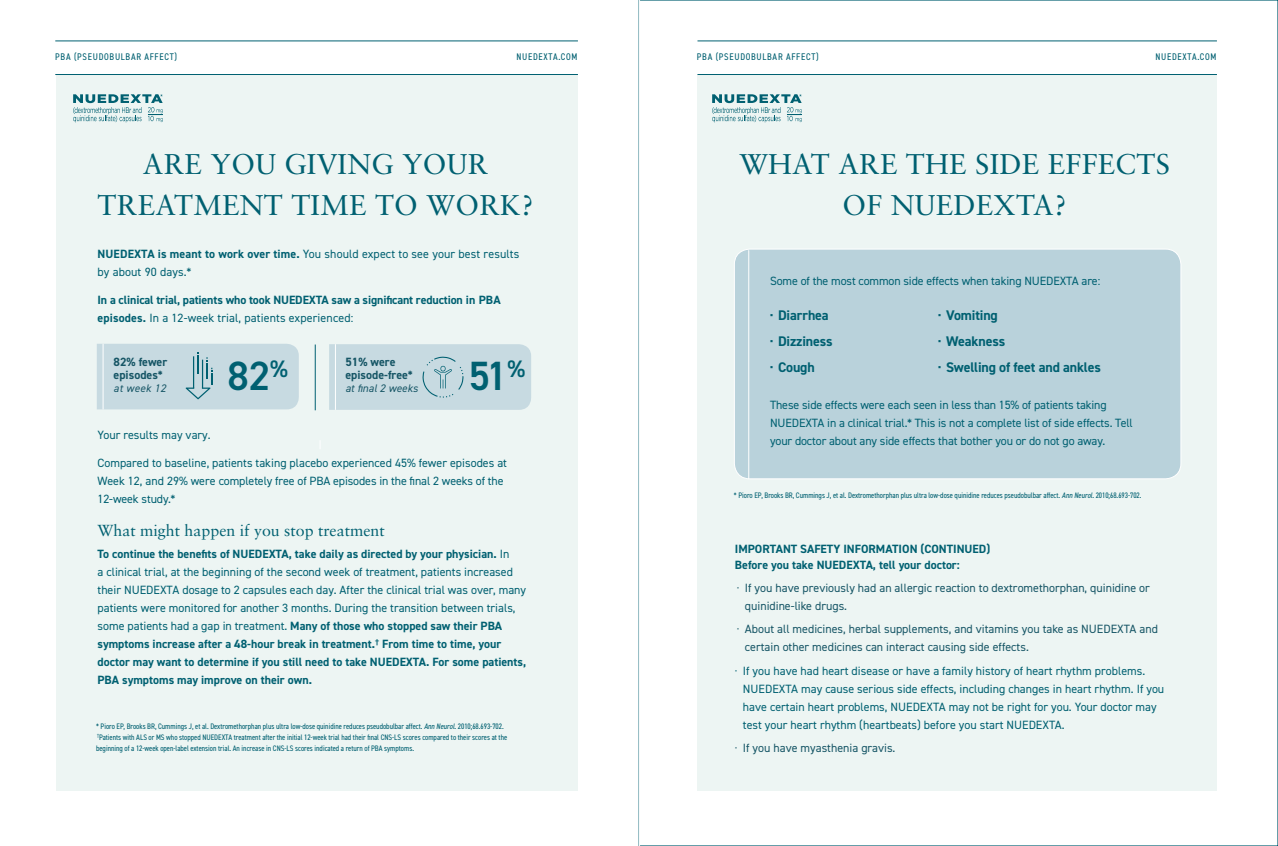
<style>
.page{position:relative;width:1278px;height:846px;background:#fff}
.page>*{position:absolute;margin:0;border:0;box-sizing:border-box;transform-origin:0 0}
.t1{font:600 41px "DIN2014";color:#006071}
.t2{font:28.5px/41px "Sabon";letter-spacing:.01em;color:#006071;text-align:center}
.t3{font:16px "Sabon";color:#006071}
.t4{font:700 14px "DIN2014";letter-spacing:-.01em;color:#006071}
.t5{font:12px/18px "DIN2014";color:#006071}
.t6{font:700 12px/18px "DIN2014";color:#006071}
.t7{font:12px/18px "DIN2014";color:#175666}
.t8{font:700 12px "DIN2014";color:#175666}
.t9{font:italic 11px "DIN2014";letter-spacing:.01em;color:#175666}
.t10{font:condensed 9.7px "DIN2014";letter-spacing:.075em;color:#006071}
.t11{font:condensed 8px/11px "DIN2014";color:#006071}
.s1{font-weight:700}
.s2{font-weight:400}
.s3{font-style:italic}
</style>
<div class="page">
<div style="left:56px;top:75px;width:522px;height:716px;background:#edf5f3"></div>
<hr style="left:55px;top:41px;width:523px;height:1px;background:#006071">
<hr style="left:55px;top:74px;width:523px;height:1px;background:#006071">
<svg style="left:73px;top:94px;width:90px;height:28px"></svg>
<hr style="left:315px;top:345px;width:1px;height:65px;background:#006071">
<div style="left:97px;top:344px;width:202px;height:65px;background:#c7dae1"></div>
<div style="left:329px;top:344px;width:202px;height:66px;background:#c7dae1"></div>
<div style="left:698px;top:75px;width:519px;height:716px;background:#edf5f3"></div>
<hr style="left:698px;top:41px;width:519px;height:1px;background:#006071">
<hr style="left:698px;top:74px;width:519px;height:1px;background:#006071">
<svg style="left:712px;top:94px;width:90px;height:28px"></svg>
<div style="left:734px;top:249px;width:447px;height:230px;background:#b9d2db;border-radius:16px"></div>
<div style="left:734px;top:249px;width:447px;height:230px;border:1px solid #fff;border-radius:16px"></div>
<hr style="left:748px;top:251px;width:1px;height:228px;background:#fff">
<p class="t10" style="left:55px;top:50px;width:123px">PBA (PSEUDOBULBAR AFFECT)</p>
<p class="t10" style="left:516px;top:50px;width:63px">NUEDEXTA.COM</p>
<p class="t2" style="left:98px;top:143px;width:438px">ARE YOU GIVING YOUR<br>TREATMENT TIME TO WORK?</p>
<p class="t5" style="left:98px;top:245px;width:423px"><span class="s1">NUEDEXTA is meant to work over time.</span> You should expect to see your best results by about 90 days.*</p>
<p class="t6" style="left:98px;top:291px;width:405px">In a clinical trial, patients who took NUEDEXTA saw a significant reduction in PBA episodes. <span class="s2">In a 12-week trial, patients experienced:</span></p>
<p class="t8" style="left:114px;top:354px;width:55px">82% fewer</p>
<p class="t8" style="left:114px;top:367px;width:51px">episodes*</p>
<p class="t9" style="left:114px;top:381px;width:54px">at week 12</p>
<p class="t1" style="left:228px;top:349px;width:62px">82<sup>%</sup></p>
<p class="t8" style="left:345px;top:354px;width:52px">51% were</p>
<p class="t8" style="left:345px;top:367px;width:69px">episode-free*</p>
<p class="t9" style="left:345px;top:381px;width:74px">at final 2 weeks</p>
<p class="t1" style="left:469px;top:349px;width:58px">51<sup>%</sup></p>
<p class="t5" style="left:98px;top:426px;width:114px">Your results may vary.</p>
<p class="t5" style="left:98px;top:454px;width:411px">Compared to baseline, patients taking placebo experienced 45% fewer episodes at<br>Week 12, and 29% were completely free of PBA episodes in the final 2 weeks of the<br>12-week study.*</p>
<p class="t3" style="left:98px;top:521px;width:289px">What might happen if you stop treatment</p>
<p class="t6" style="left:98px;top:545px;width:430px">To continue the benefits of NUEDEXTA, take daily as directed by your physician. <span class="s2">In<br>a clinical trial, at the beginning of the second week of treatment, patients increased their NUEDEXTA dosage to 2 capsules each day. After the clinical trial was over, many patients were monitored for another 3 months. During the transition between trials, some patients had a gap in treatment.</span> Many of those who stopped saw their PBA symptoms increase after a 48-hour break in treatment.<sup>†</sup> From time to time, your doctor may want to determine if you still need to take NUEDEXTA. For some patients, PBA symptoms may improve on their own.</p>
<p class="t11" style="left:96px;top:721px;width:413px">* Pioro EP, Brooks BR, Cummings J, et al. Dextromethorphan plus ultra low-dose quinidine reduces pseudobulbar affect. <span class="s3">Ann Neurol</span>. 2010;68.693-702. <sup>†</sup>Patients with ALS or MS who stopped NUEDEXTA treatment after the initial 12-week trial had their final CNS-LS scores compared to their scores at the beginning of a 12-week open-label extension trial. An increase in CNS-LS scores indicated a return of PBA symptoms.</p>
<p class="t10" style="left:697px;top:50px;width:123px">PBA (PSEUDOBULBAR AFFECT)</p>
<p class="t10" style="left:1155px;top:50px;width:63px">NUEDEXTA.COM</p>
<p class="t2" style="left:739px;top:143px;width:432px">WHAT ARE THE SIDE EFFECTS</p>
<p class="t2" style="left:843px;top:184px;width:226px">OF NUEDEXTA?</p>
<p class="t5" style="left:770px;top:272px;width:332px">Some of the most common side effects when taking NUEDEXTA are:</p>
<p class="t4" style="left:770px;top:306px;width:60px">· Diarrhea</p>
<p class="t4" style="left:770px;top:332px;width:64px">· Dizziness</p>
<p class="t4" style="left:770px;top:358px;width:46px">· Cough</p>
<p class="t4" style="left:938px;top:306px;width:61px">· Vomiting</p>
<p class="t4" style="left:938px;top:332px;width:68px">· Weakness</p>
<p class="t4" style="left:938px;top:358px;width:164px">· Swelling of feet and ankles</p>
<p class="t5" style="left:770px;top:396px;width:364px">These side effects were each seen in less than 15% of patients taking<br>NUEDEXTA in a clinical trial.* This is not a complete list of side effects. Tell your doctor about any side effects that bother you or do not go away.</p>
<p class="t11" style="left:734px;top:489px;width:409px">* Pioro EP, Brooks BR, Cummings J, et al. Dextromethorphan plus ultra low-dose quinidine reduces pseudobulbar affect. <span class="s3">Ann Neurol</span>. 2010;68.693-702.</p>
<p class="t6" style="left:735px;top:540px;width:257px">IMPORTANT SAFETY INFORMATION (CONTINUED)</p>
<p class="t6" style="left:735px;top:556px;width:226px">Before you take NUEDEXTA, tell your doctor:</p>
<p class="t7" style="left:745px;top:579px;width:406px;text-indent:-8px">· If you have previously had an allergic reaction to dextromethorphan, quinidine or quinidine-like drugs.</p>
<p class="t7" style="left:745px;top:620px;width:415px;text-indent:-8px">· About all medicines, herbal supplements, and vitamins you take as NUEDEXTA and certain other medicines can interact causing side effects.</p>
<p class="t5" style="left:743px;top:662px;width:423px;text-indent:-8px">· If you have had heart disease or have a family history of heart rhythm problems.<br>NUEDEXTA may cause serious side effects, including changes in heart rhythm. If you have certain heart problems, NUEDEXTA may not be right for you. Your doctor may test your heart rhythm (heartbeats) before you start NUEDEXTA.</p>
<p class="t7" style="left:735px;top:739px;width:162px">· If you have myasthenia gravis.</p>
</div>
